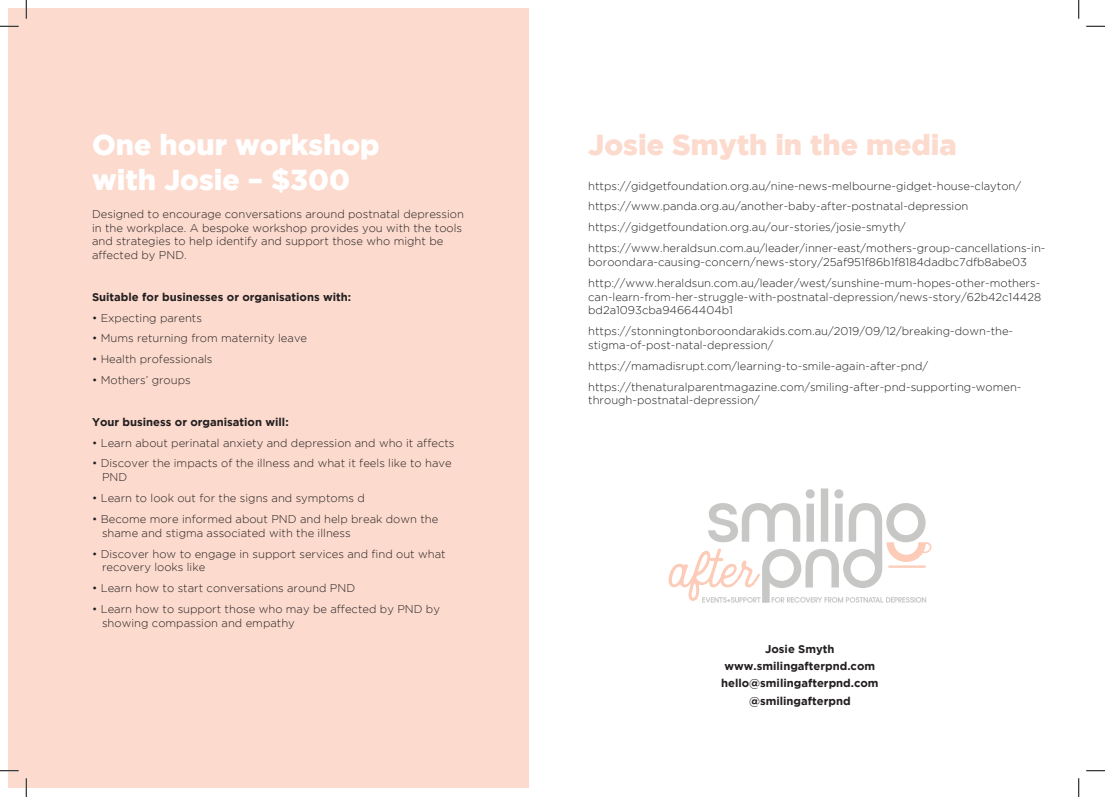
<style>
.page{position:relative;width:1105px;height:797px;background:#fff}
.page>*{position:absolute;margin:0;border:0;box-sizing:border-box;transform-origin:0 0}
.t1{font:900 28.75px/34.5px "Gotham";color:#fff}
.t2{font:900 28.75px "Gotham";color:#fcdacd}
.t3{font:300 11.25px/13.8px "Gotham";color:#231f20}
.t4{font:700 11.25px/17.2px "Gotham";color:#231f20;text-align:center}
</style>
<div class="page">
<div style="left:9px;top:9px;width:520px;height:779px;background:#fcdacd"></div>
<svg style="left:668px;top:488px;width:264px;height:114px"></svg>
<svg style="left:0;top:25px;width:19px;height:2px"></svg>
<svg style="left:1086px;top:25px;width:19px;height:2px"></svg>
<svg style="left:0;top:770px;width:19px;height:1px"></svg>
<svg style="left:1086px;top:770px;width:19px;height:1px"></svg>
<svg style="left:25px;top:0;width:2px;height:19px"></svg>
<svg style="left:25px;top:778px;width:2px;height:19px"></svg>
<svg style="left:1078px;top:0;width:1px;height:19px"></svg>
<svg style="left:1078px;top:778px;width:1px;height:19px"></svg>
<h1 class="t1" style="left:92px;top:127px;width:289px">One hour workshop with Josie – $300</h1>
<p class="t3" style="left:92px;top:207px;width:373px">Designed to encourage conversations around postnatal depression in the workplace. A bespoke workshop provides you with the tools and strategies to help identify and support those who might be affected by PND.</p>
<p class="t4" style="left:92px;top:288px;width:261px">Suitable for businesses or organisations with:</p>
<p class="t3" style="left:92px;top:310px;width:111px">• Expecting parents</p>
<p class="t3" style="left:92px;top:331px;width:217px">• Mums returning from maternity leave</p>
<p class="t3" style="left:92px;top:352px;width:122px">• Health professionals</p>
<p class="t3" style="left:92px;top:373px;width:100px">• Mothers’ groups</p>
<p class="t4" style="left:92px;top:413px;width:198px">Your business or organisation will:</p>
<p class="t3" style="left:92px;top:435px;width:364px">• Learn about perinatal anxiety and depression and who it affects</p>
<p class="t3" style="left:102px;top:456px;width:351px;text-indent:-10px">• Discover the impacts of the illness and what it feels like to have<br>PND</p>
<p class="t3" style="left:92px;top:491px;width:274px">• Learn to look out for the signs and symptoms d</p>
<p class="t3" style="left:102px;top:512px;width:338px;text-indent:-10px">• Become more informed about PND and help break down the shame and stigma associated with the illness</p>
<p class="t3" style="left:102px;top:546px;width:345px;text-indent:-10px">• Discover how to engage in support services and find out what recovery looks like</p>
<p class="t3" style="left:92px;top:581px;width:265px">• Learn how to start conversations around PND</p>
<p class="t3" style="left:102px;top:602px;width:339px;text-indent:-10px">• Learn how to support those who may be affected by PND by showing compassion and empathy</p>
<h1 class="t2" style="left:588px;top:128px;width:370px">Josie Smyth in the media</h1>
<p class="t3" style="left:588px;top:175px;width:459px;line-height:20.9px">https://gidgetfoundation.org.au/nine-news-melbourne-gidget-house-clayton/ https://www.panda.org.au/another-baby-after-postnatal-depression https://gidgetfoundation.org.au/our-stories/josie-smyth/ https://www.heraldsun.com.au/leader/inner-east/mothers-group-cancellations-in-</p>
<p class="t3" style="left:588px;top:251px;width:454px;line-height:20.9px">boroondara-causing-concern/news-story/25af951f86b1f8184dadbc7dfb8abe03 http://www.heraldsun.com.au/leader/west/sunshine-mum-hopes-other-mothers-</p>
<p class="t3" style="left:588px;top:289px;width:454px">can-learn-from-her-struggle-with-postnatal-depression/news-story/62b42c14428 bd2a1093cba94664404b1</p>
<p class="t3" style="left:588px;top:324px;width:426px">https://stonningtonboroondarakids.com.au/2019/09/12/breaking-down-the&shy;stigma-of-post-natal-depression/</p>
<p class="t3" style="left:588px;top:355px;width:435px;line-height:20.9px">https://mamadisrupt.com/learning-to-smile-again-after-pnd/ https://thenaturalparentmagazine.com/smiling-after-pnd-supporting-women-</p>
<p class="t3" style="left:588px;top:393px;width:173px">through-postnatal-depression/</p>
<p class="t4" style="left:721px;top:639px;width:159px">Josie Smyth www.smilingafterpnd.com hello@smilingafterpnd.com @smilingafterpnd</p>
</div>
